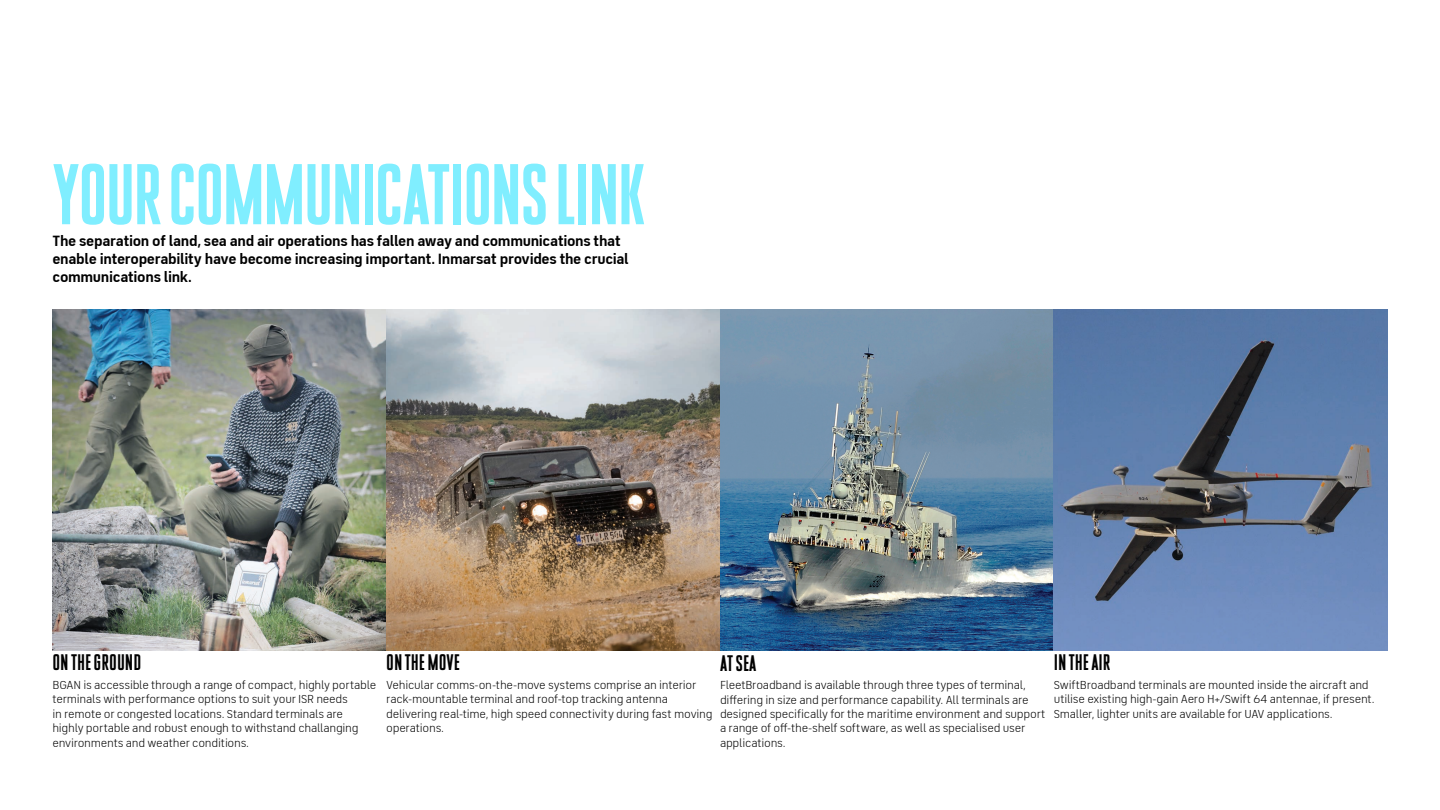
<style>
.page{position:relative;width:1440px;height:810px;background:#fff}
.page>*{position:absolute;margin:0;border:0;box-sizing:border-box;transform-origin:0 0}
.Headline{font:85.88px "Inmarsat Infinite Standard";letter-spacing:-.03em;color:#80eeff}
.SubHeading{font:22.5px "Inmarsat Infinite Standard";color:#000}
.Body_16_Auto{font:700 15px/18px "FS Industrie";letter-spacing:-.02em;color:#000}
.Body_16_Auto-2{font:12px/14.4px "FS Industrie";letter-spacing:-.025em;color:#000}
</style>
<div class="page">
<img style="left:52px;top:310px;width:1336px;height:341px">
<p class="Headline" style="left:52px;top:164px;width:594px">YOUR COMMUNICATIONS LINK</p>
<p class="Body_16_Auto" style="left:52px;top:232px;width:578px">The separation of land, sea and air operations has fallen away and communications that enable interoperability have become increasing important. Inmarsat provides the crucial communications link.</p>
<p class="SubHeading" style="left:52px;top:654px;width:90px">ON THE GROUND</p>
<p class="Body_16_Auto-2" style="left:52px;top:678px;width:325px">BGAN is accessible through a range of compact, highly portable terminals with performance options to suit your ISR needs<br>in remote or congested locations. Standard terminals are highly portable and robust enough to withstand challanging environments and weather conditions.</p>
<p class="SubHeading" style="left:386px;top:654px;width:75px">ON THE MOVE</p>
<p class="Body_16_Auto-2" style="left:386px;top:678px;width:328px">Vehicular comms-on-the-move systems comprise an interior rack-mountable terminal and roof-top tracking antenna delivering real-time, high speed connectivity during fast moving operations.</p>
<p class="SubHeading" style="left:720px;top:655px;width:38px">AT SEA</p>
<p class="Body_16_Auto-2" style="left:720px;top:678px;width:327px">FleetBroadband is available through three types of terminal, differing in size and performance capability. All terminals are designed specifically for the maritime environment and support a range of off-the-shelf software, as well as specialised user applications.</p>
<p class="SubHeading" style="left:1054px;top:654px;width:58px">IN THE AIR</p>
<p class="Body_16_Auto-2" style="left:1054px;top:678px;width:322px">SwiftBroadband terminals are mounted inside the aircraft and utilise existing high-gain Aero H+/Swift 64 antennae, if present.<br>Smaller, lighter units are available for UAV applications.</p>
</div>
